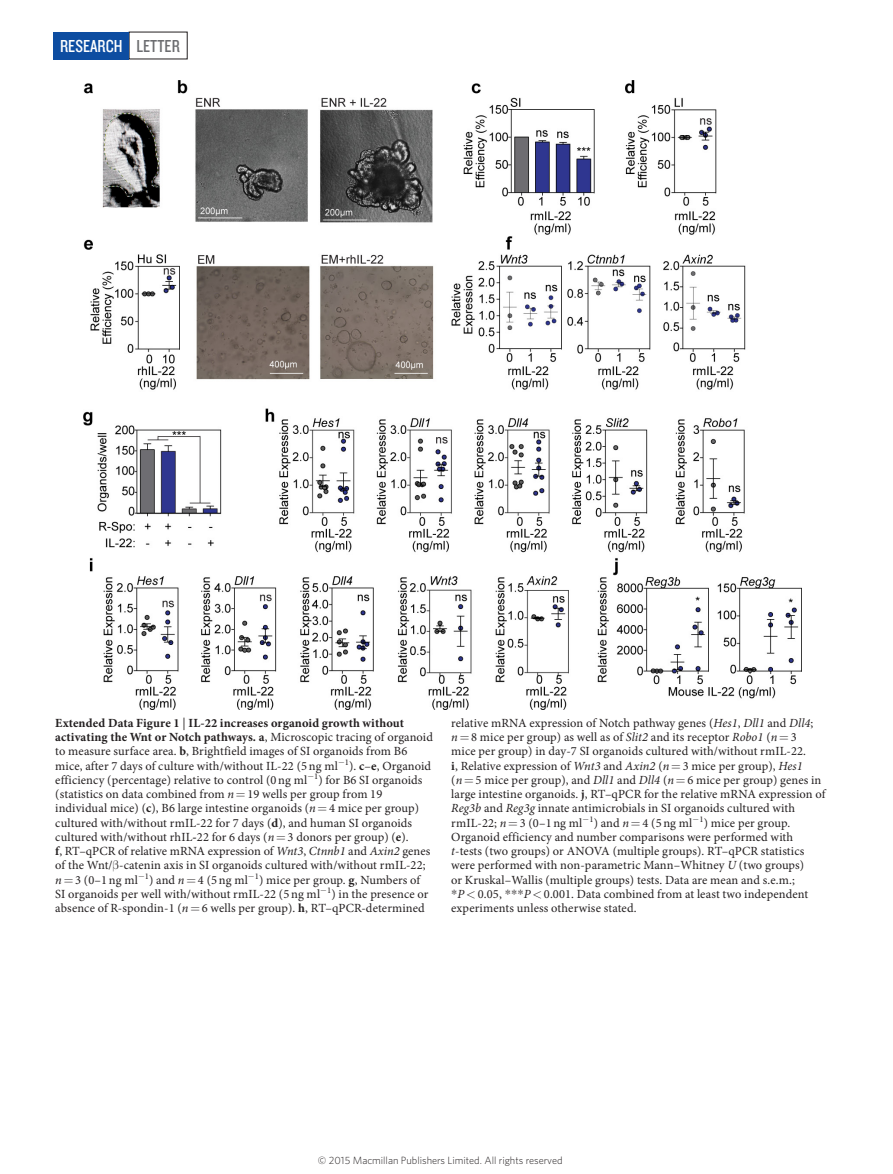
<style>
.page{position:relative;width:893px;height:1174px;background:#fff}
.page>*{position:absolute;margin:0;border:0;box-sizing:border-box;transform-origin:0 0}
.t1{font:18px "Knockout 29 Junior Ltweight";color:#fff}
.t2{font:12.45px/14.2px "Minion Pro";letter-spacing:.005em;color:#231f20}
.t3{font:300 10.5px "Whitney";color:#231f20}
.s1{color:#6c6d70}
.s2{font-weight:700}
.s3{font-style:italic}
.s4{font-family:"STIX General"}
</style>
<div class="page">
<div style="left:53px;top:32px;width:76px;height:27px;background:#0d4da1"></div>
<img style="left:83px;top:81px;width:718px;height:628px">
<h1 class="t1" style="left:60px;top:34px;width:121px">RESEARCH <span class="s1">LETTER</span></h1>
<p class="t2" style="left:55px;top:715px;width:379px"><span class="s2">Extended Data Figure 1</span> | <span class="s2">IL-22 increases organoid growth without activating the Wnt or Notch pathways. a</span>, Microscopic tracing of organoid to measure surface area. <span class="s2">b</span>, Brightfield images of SI organoids from B6 mice, after 7 days of culture with/without IL-22 (5 ng ml−<sup>1</sup>). <span class="s2">c</span>–<span class="s2">e</span>, Organoid efficiency (percentage) relative to control (0 ng ml−<sup>1</sup>) for B6 SI organoids (statistics on data combined from <span class="s3">n</span> 19 wells per group from 19 individual mice) (<span class="s2">c</span>), B6 large intestine organoids (<span class="s3">n</span> 4 mice per group) cultured with/without rmIL-22 for 7 days (<span class="s2">d</span>), and human SI organoids cultured with/without rhIL<span class="s2">-</span>22 for 6 days (<span class="s3">n</span> 3 donors per group) (<span class="s2">e</span>).<br><span class="s2">f</span>, RT–qPCR of relative mRNA expression of <span class="s3">Wnt3</span>, <span class="s3">Ctnnb1</span> and <span class="s3">Axin2</span> genes of the Wnt/ -catenin axis in SI organoids cultured with/without rmIL-22; <span class="s3">n</span> 3 (0–1 ng ml−<sup>1</sup>) and <span class="s3">n</span> 4 (5 ng ml−<sup>1</sup>) mice per group. <span class="s2">g</span>, Numbers of SI organoids per well with/without rmIL-22 (5 ng ml−<sup>1</sup>) in the presence or absence of R-spondin-1 (<span class="s3">n</span> 6 wells per group). <span class="s2">h</span>, RT–qPCR-determined</p>
<p class="t2" style="left:451px;top:715px;width:376px">relative mRNA expression of Notch pathway genes (<span class="s3">Hes1</span>, <span class="s3">Dll1</span> and <span class="s3">Dll4</span>;<br><span class="s3">n</span> 8 mice per group) as well as of <span class="s3">Slit2</span> and its receptor <span class="s3">Robo1</span> (<span class="s3">n</span> 3<br>mice per group) in day-7 SI organoids cultured with/without rmIL-22.<br><span class="s2">i</span>, Relative expression of <span class="s3">Wnt3</span> and <span class="s3">Axin2</span> (<span class="s3">n</span> 3 mice per group), <span class="s3">Hes1<br></span>(<span class="s3">n</span> 5 mice per group), and <span class="s3">Dll1</span> and <span class="s3">Dll4</span> (<span class="s3">n</span> 6 mice per group) genes in large intestine organoids. <span class="s2">j</span>, RT–qPCR for the relative mRNA expression of <span class="s3">Reg3b</span> and <span class="s3">Reg3g</span> innate antimicrobials in SI organoids cultured with rmIL-22; <span class="s3">n</span> 3 (0–1 ng ml−<sup>1</sup>) and <span class="s3">n</span> 4 (5 ng ml−<sup>1</sup>) mice per group.<br>Organoid efficiency and number comparisons were performed with <span class="s3">t</span>-tests (two groups) or ANOVA (multiple groups). RT–qPCR statistics were performed with non-parametric Mann–Whitney <span class="s3">U</span> (two groups)<br>or Kruskal–Wallis (multiple groups) tests. Data are mean and s.e.m.;<br><span class="s4">*</span><span class="s3">P</span> 0.05, <span class="s4">***</span><span class="s3">P</span> 0.001. Data combined from at least two independent experiments unless otherwise stated.</p>
<p class="t3" style="left:318px;top:1153px;width:246px">© 2015 Macmillan Publishers Limited. All rights reserved</p>
</div>
